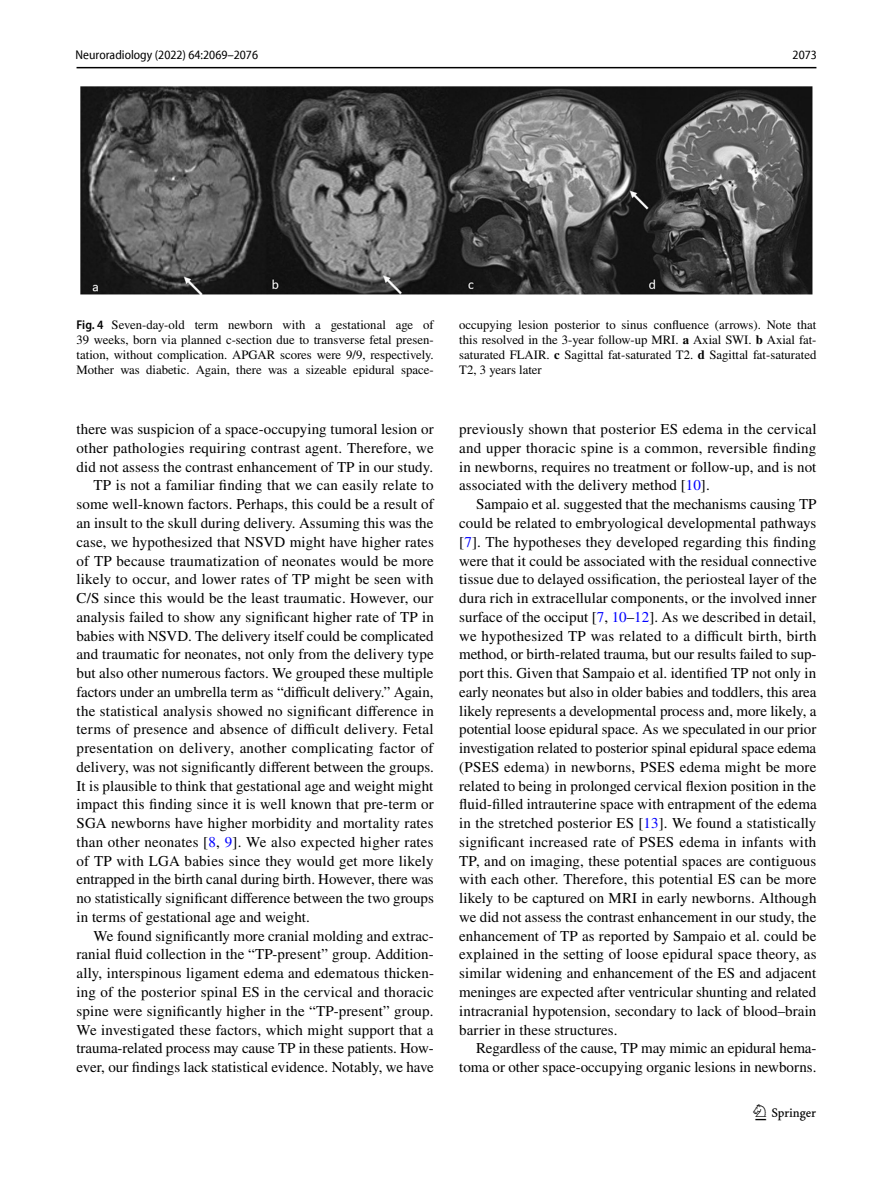
<style>
.page{position:relative;width:893px;height:1187px;background:#fff}
.page>*{position:absolute;margin:0;border:0;box-sizing:border-box;transform-origin:0 0}
.t1{font:22.5px "Springnew Regular 3";color:#000}
.t2{font:15px/18.8px "STIX";letter-spacing:.005em;color:#000;text-align:justify}
.t3{font:12.75px/15px "STIX";color:#000;text-align:justify}
.t4{font:semi-condensed 12.75px "Myriad Pro Unic";color:#000}
.s1{font-family:"Myriad Pro";font-weight:600;font-stretch:semi-condensed}
.s2{font-weight:700}
.s3{color:#00f}
</style>
<div class="page">
<hr style="left:77px;top:67px;width:739px;height:1px;background:#000">
<img style="left:81px;top:87px;width:731px;height:207px">
<p class="t4" style="left:76px;top:50px;width:184px">Neuroradiology (2022) 64:2069–2076</p>
<p class="t4" style="left:793px;top:50px;width:26px">2073</p>
<p class="t3" style="left:77px;top:318px;width:359px"><span class="s1">Fig. 4</span> Seven-day-old term newborn with a gestational age of 39 weeks, born via planned c-section due to transverse fetal presen&shy;tation, without complication. APGAR scores were 9/9, respectively.<br>Mother was diabetic. Again, there was a sizeable epidural space-</p>
<p class="t3" style="left:459px;top:318px;width:359px">occupying lesion posterior to sinus confluence (arrows). Note that this resolved in the 3-year follow-up MRI. <span class="s2">a</span> Axial SWI. <span class="s2">b</span> Axial fat&shy;saturated FLAIR. <span class="s2">c</span> Sagittal fat-saturated T2. <span class="s2">d</span> Sagittal fat-saturated T2, 3 years later</p>
<p class="t2" style="left:77px;top:421px;width:359px">there was suspicion of a space-occupying tumoral lesion or</p>
<p class="t2" style="left:77px;top:439px;width:359px">other pathologies requiring contrast agent. Therefore, we</p>
<p class="t2" style="left:77px;top:458px;width:358px">did not assess the contrast enhancement of TP in our study.</p>
<p class="t2" style="left:94px;top:477px;width:341px">TP is not a familiar finding that we can easily relate to</p>
<p class="t2" style="left:77px;top:496px;width:359px">some well-known factors. Perhaps, this could be a result of</p>
<p class="t2" style="left:77px;top:514px;width:358px">an insult to the skull during delivery. Assuming this was the</p>
<p class="t2" style="left:77px;top:533px;width:359px">case, we hypothesized that NSVD might have higher rates</p>
<p class="t2" style="left:77px;top:552px;width:359px">of TP because traumatization of neonates would be more</p>
<p class="t2" style="left:77px;top:571px;width:358px">likely to occur, and lower rates of TP might be seen with</p>
<p class="t2" style="left:77px;top:589px;width:358px">C/S since this would be the least traumatic. However, our</p>
<p class="t2" style="left:77px;top:608px;width:359px">analysis failed to show any significant higher rate of TP in</p>
<p class="t2" style="left:77px;top:627px;width:359px">babies with NSVD. The delivery itself could be complicated</p>
<p class="t2" style="left:77px;top:646px;width:359px">and traumatic for neonates, not only from the delivery type</p>
<p class="t2" style="left:77px;top:664px;width:359px">but also other numerous factors. We grouped these multiple</p>
<p class="t2" style="left:77px;top:683px;width:359px">factors under an umbrella term as “difficult delivery.” Again,</p>
<p class="t2" style="left:77px;top:702px;width:359px">the statistical analysis showed no significant difference in</p>
<p class="t2" style="left:77px;top:721px;width:359px">terms of presence and absence of difficult delivery. Fetal</p>
<p class="t2" style="left:77px;top:739px;width:358px">presentation on delivery, another complicating factor of</p>
<p class="t2" style="left:77px;top:758px;width:359px">delivery, was not significantly different between the groups.</p>
<p class="t2" style="left:77px;top:777px;width:358px">It is plausible to think that gestational age and weight might</p>
<p class="t2" style="left:77px;top:796px;width:359px">impact this finding since it is well known that pre-term or</p>
<p class="t2" style="left:77px;top:814px;width:358px">SGA newborns have higher morbidity and mortality rates</p>
<p class="t2" style="left:77px;top:833px;width:359px">than other neonates [<span class="s3">8</span>, <span class="s3">9</span>]. We also expected higher rates</p>
<p class="t2" style="left:77px;top:852px;width:358px">of TP with LGA babies since they would get more likely</p>
<p class="t2" style="left:77px;top:871px;width:359px">entrapped in the birth canal during birth. However, there was</p>
<p class="t2" style="left:77px;top:889px;width:359px">no statistically significant difference between the two groups</p>
<p class="t2" style="left:77px;top:908px;width:235px">in terms of gestational age and weight.</p>
<p class="t2" style="left:94px;top:927px;width:342px">We found significantly more cranial molding and extrac-</p>
<p class="t2" style="left:77px;top:946px;width:359px">ranial fluid collection in the “TP-present” group. Addition-</p>
<p class="t2" style="left:77px;top:964px;width:359px">ally, interspinous ligament edema and edematous thicken-</p>
<p class="t2" style="left:77px;top:983px;width:359px">ing of the posterior spinal ES in the cervical and thoracic</p>
<p class="t2" style="left:77px;top:1002px;width:359px">spine were significantly higher in the “TP-present” group.</p>
<p class="t2" style="left:77px;top:1021px;width:359px">We investigated these factors, which might support that a</p>
<p class="t2" style="left:77px;top:1039px;width:359px">trauma-related process may cause TP in these patients. How-</p>
<p class="t2" style="left:77px;top:1058px;width:359px">ever, our findings lack statistical evidence. Notably, we have</p>
<p class="t2" style="left:459px;top:421px;width:359px">previously shown that posterior ES edema in the cervical and upper thoracic spine is a common, reversible finding in newborns, requires no treatment or follow-up, and is not associated with the delivery method [<span class="s3">10</span>].</p>
<p class="t2" style="left:459px;top:496px;width:359px;text-indent:17px">Sampaio et al. suggested that the mechanisms causing TP could be related to embryological developmental pathways [<span class="s3">7</span>]. The hypotheses they developed regarding this finding were that it could be associated with the residual connective tissue due to delayed ossification, the periosteal layer of the dura rich in extracellular components, or the involved inner surface of the occiput [<span class="s3">7</span>, <span class="s3">10</span>–<span class="s3">12</span>]. As we described in detail, we hypothesized TP was related to a difficult birth, birth method, or birth-related trauma, but our results failed to sup&shy;port this. Given that Sampaio et al. identified TP not only in early neonates but also in older babies and toddlers, this area likely represents a developmental process and, more likely, a potential loose epidural space. As we speculated in our prior investigation related to posterior spinal epidural space edema (PSES edema) in newborns, PSES edema might be more related to being in prolonged cervical flexion position in the fluid-filled intrauterine space with entrapment of the edema in the stretched posterior ES [<span class="s3">13</span>]. We found a statistically significant increased rate of PSES edema in infants with TP, and on imaging, these potential spaces are contiguous with each other. Therefore, this potential ES can be more likely to be captured on MRI in early newborns. Although we did not assess the contrast enhancement in our study, the enhancement of TP as reported by Sampaio et al. could be explained in the setting of loose epidural space theory, as similar widening and enhancement of the ES and adjacent meninges are expected after ventricular shunting and related intracranial hypotension, secondary to lack of blood–brain barrier in these structures.</p>
<p class="t2" style="left:459px;top:1039px;width:359px;text-align:right">Regardless of the cause, TP may mimic an epidural hema&shy;toma or other space-occupying organic lesions in newborns.</p>
<h1 class="t1" style="left:755px;top:1104px;width:62px">1 3</h1>
</div>
